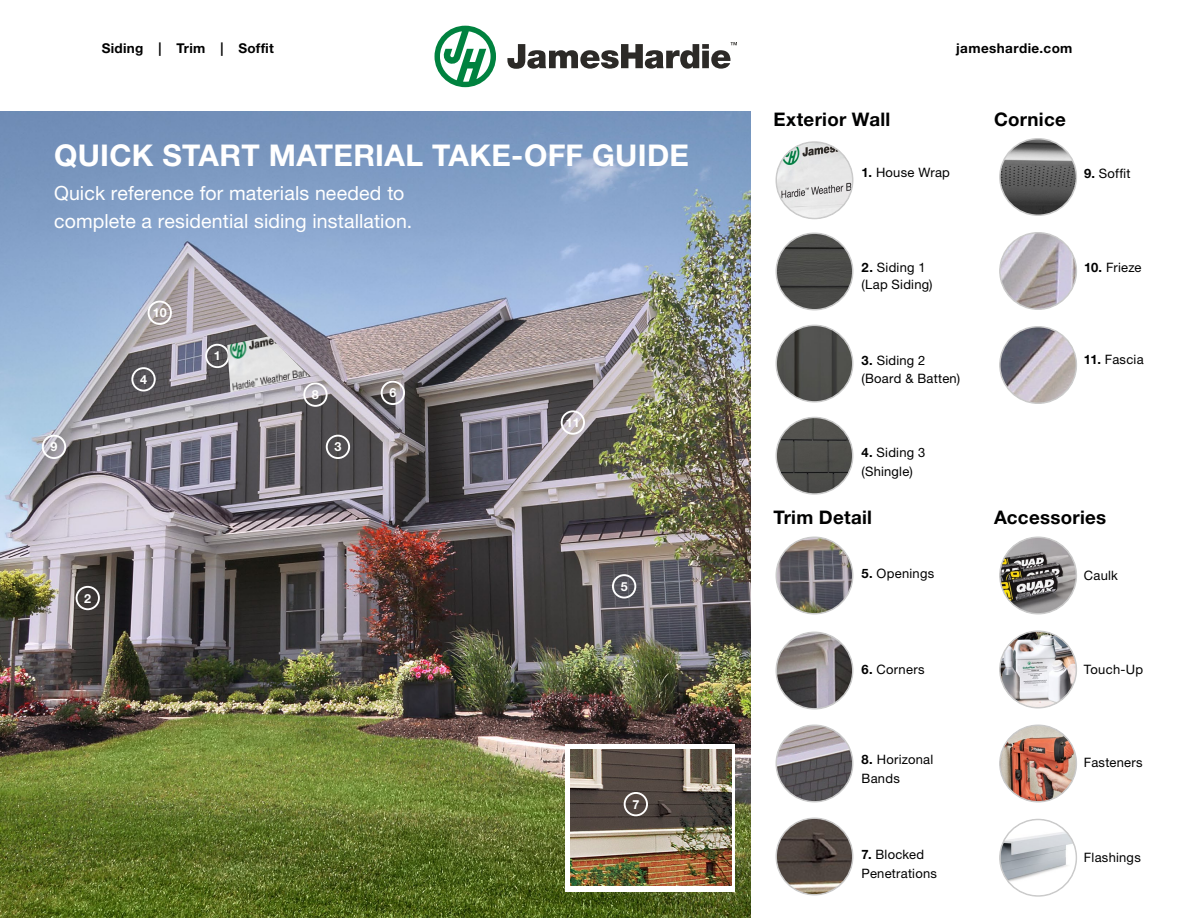
<style>
.page{position:relative;width:1188px;height:918px;background:#fff}
.page>*{position:absolute;margin:0;border:0;box-sizing:border-box;transform-origin:0 0}
.t1{font:700 30px "Helvetica Neue LT Pro";letter-spacing:.01em;color:#fff}
.t2{font:19.5px/28.5px "Helvetica Neue LT Pro";letter-spacing:.005em;color:#fff}
.t3{font:700 18.75px "Helvetica Neue LT Pro";letter-spacing:.015em;color:#000101}
.t4{font:700 13.5px "Helvetica Neue LT Pro";letter-spacing:.02em;color:#000}
.t5{font:700 13.5px "Helvetica Neue LT Pro";letter-spacing:.03em;color:#000101}
.t6{font:12.9px/18.8px "Helvetica Neue LT Pro";letter-spacing:.02em;color:#000101}
.t7{font:700 12.6px "Helvetica Neue LT Pro";color:#fff}
.s1{font-weight:700}
</style>
<div class="page">
<img style="left:0;top:112px;width:751px;height:806px">
<div style="left:76px;top:586px;width:24px;height:24px;border:2px solid #fff;border-radius:50%"></div>
<svg style="left:435px;top:26px;width:61px;height:61px"></svg>
<svg style="left:507px;top:42px;width:230px;height:27px"></svg>
<img style="left:776px;top:233px;width:77px;height:77px;border-radius:38px">
<div style="left:776px;top:233px;width:77px;height:77px;border:1px solid #cbcbcb;border-radius:50%"></div>
<img style="left:776px;top:325px;width:77px;height:77px;border-radius:38px">
<div style="left:776px;top:325px;width:77px;height:78px;border:1px solid #cbcbcb;border-radius:50%"></div>
<img style="left:776px;top:417px;width:77px;height:77px;border-radius:38px">
<div style="left:776px;top:417px;width:77px;height:78px;border:1px solid #cbcbcb;border-radius:50%"></div>
<img style="left:776px;top:537px;width:77px;height:77px;border-radius:38px">
<div style="left:776px;top:537px;width:77px;height:77px;border:1px solid #cbcbcb;border-radius:50%"></div>
<img style="left:776px;top:632px;width:77px;height:77px;border-radius:38px">
<div style="left:776px;top:632px;width:77px;height:78px;border:1px solid #cbcbcb;border-radius:50%"></div>
<img style="left:776px;top:818px;width:77px;height:77px;border-radius:38px">
<div style="left:776px;top:818px;width:77px;height:77px;border:1px solid #cbcbcb;border-radius:50%"></div>
<img style="left:1000px;top:537px;width:76px;height:77px;border-radius:38px">
<div style="left:999px;top:537px;width:78px;height:77px;border:1px solid #cbcbcb;border-radius:50%"></div>
<img style="left:1000px;top:631px;width:76px;height:77px;border-radius:38px">
<div style="left:999px;top:631px;width:78px;height:77px;border:1px solid #cbcbcb;border-radius:50%"></div>
<img style="left:1000px;top:725px;width:76px;height:77px;border-radius:38px">
<div style="left:999px;top:725px;width:78px;height:77px;border:1px solid #cbcbcb;border-radius:50%"></div>
<img style="left:1000px;top:819px;width:76px;height:77px;border-radius:38px">
<div style="left:999px;top:819px;width:78px;height:78px;border:1px solid #cbcbcb;border-radius:50%"></div>
<img style="left:1000px;top:139px;width:76px;height:76px;border-radius:38px">
<div style="left:999px;top:138px;width:78px;height:78px;border:1px solid #cbcbcb;border-radius:50%"></div>
<img style="left:1000px;top:233px;width:76px;height:76px;border-radius:38px">
<div style="left:999px;top:232px;width:78px;height:78px;border:1px solid #cbcbcb;border-radius:50%"></div>
<img style="left:1000px;top:327px;width:76px;height:76px;border-radius:38px">
<div style="left:999px;top:326px;width:78px;height:78px;border:1px solid #cbcbcb;border-radius:50%"></div>
<img style="left:776px;top:725px;width:77px;height:77px;border-radius:38px">
<div style="left:776px;top:725px;width:77px;height:77px;border:1px solid #cbcbcb;border-radius:50%"></div>
<div style="left:205px;top:344px;width:25px;height:24px;border:2px solid #fff;border-radius:50%"></div>
<div style="left:612px;top:574px;width:24px;height:24px;border:2px solid #fff;border-radius:50%"></div>
<div style="left:381px;top:381px;width:24px;height:24px;border:2px solid #fff;border-radius:50%"></div>
<div style="left:303px;top:382px;width:25px;height:25px;border:2px solid #fff;border-radius:50%"></div>
<div style="left:42px;top:435px;width:24px;height:24px;border:2px solid #fff;border-radius:50%"></div>
<div style="left:148px;top:301px;width:24px;height:24px;border:2px solid #fff;border-radius:50%"></div>
<div style="left:561px;top:410px;width:24px;height:25px;border:2px solid #fff;border-radius:50%"></div>
<svg style="left:565px;top:744px;width:170px;height:148px"></svg>
<img style="left:571px;top:750px;width:160px;height:136px">
<div style="left:624px;top:792px;width:24px;height:24px;border:2px solid #fff;border-radius:50%"></div>
<img style="left:776px;top:142px;width:77px;height:77px;border-radius:38px">
<div style="left:776px;top:141px;width:77px;height:78px;border:1px solid #cbcbcb;border-radius:50%"></div>
<div style="left:326px;top:435px;width:24px;height:24px;border:2px solid #fff;border-radius:50%"></div>
<img style="left:227px;top:336px;width:82px;height:56px">
<div style="left:131px;top:367px;width:25px;height:24px;border:2px solid #fff;border-radius:50%"></div>
<p class="t4" style="left:102px;top:40px;width:174px">Siding | Trim | Soffit</p>
<p class="t5" style="left:956px;top:40px;width:118px">jameshardie.com</p>
<h1 class="t1" style="left:54px;top:136px;width:637px">QUICK START MATERIAL TAKE-OFF GUIDE</h1>
<h2 class="t2" style="left:54px;top:178px;width:360px">Quick reference for materials needed to complete a residential siding installation.</h2>
<p class="t7" style="left:51px;top:439px;width:8px">9</p>
<p class="t7" style="left:153px;top:305px;width:15px">10</p>
<p class="t7" style="left:140px;top:372px;width:8px">4</p>
<p class="t7" style="left:214px;top:348px;width:8px">1</p>
<p class="t7" style="left:84px;top:590px;width:8px">2</p>
<p class="t7" style="left:312px;top:387px;width:8px">8</p>
<p class="t7" style="left:389px;top:385px;width:8px">6</p>
<p class="t7" style="left:334px;top:439px;width:8px">3</p>
<p class="t7" style="left:566px;top:415px;width:15px">11</p>
<p class="t7" style="left:621px;top:579px;width:8px">5</p>
<p class="t7" style="left:632px;top:796px;width:8px">7</p>
<h3 class="t3" style="left:773px;top:108px;width:118px">Exterior Wall</h3>
<h3 class="t3" style="left:994px;top:108px;width:73px">Cornice</h3>
<p class="t6" style="left:862px;top:162px;width:90px"><span class="s1">1.</span> House Wrap</p>
<p class="t6" style="left:1084px;top:164px;width:48px"><span class="s1">9.</span> Soffit</p>
<p class="t6" style="left:862px;top:258px;width:73px;line-height:17.2px"><span class="s1">2.</span> Siding 1 (Lap Siding)</p>
<p class="t6" style="left:1084px;top:257px;width:59px"><span class="s1">10.</span> Frieze</p>
<p class="t6" style="left:862px;top:352px;width:100px;line-height:17.2px"><span class="s1">3.</span> Siding 2 (Board &amp; Batten)</p>
<p class="t6" style="left:1084px;top:350px;width:61px"><span class="s1">11.</span> Fascia</p>
<p class="t6" style="left:862px;top:443px;width:65px"><span class="s1">4.</span> Siding 3 (Shingle)</p>
<h3 class="t3" style="left:773px;top:506px;width:100px">Trim Detail</h3>
<h3 class="t3" style="left:994px;top:506px;width:114px">Accessories</h3>
<p class="t6" style="left:862px;top:564px;width:74px"><span class="s1">5.</span> Openings</p>
<p class="t6" style="left:1084px;top:566px;width:35px">Caulk</p>
<p class="t6" style="left:862px;top:659px;width:65px"><span class="s1">6.</span> Corners</p>
<p class="t6" style="left:1084px;top:659px;width:61px">Touch-Up</p>
<p class="t6" style="left:862px;top:750px;width:73px"><span class="s1">8.</span> Horizonal<br>Bands</p>
<p class="t6" style="left:1084px;top:753px;width:60px">Fasteners</p>
<p class="t6" style="left:862px;top:845px;width:77px"><span class="s1">7.</span> Blocked<br>Penetrations</p>
<p class="t6" style="left:1084px;top:848px;width:58px">Flashings</p>
</div>
